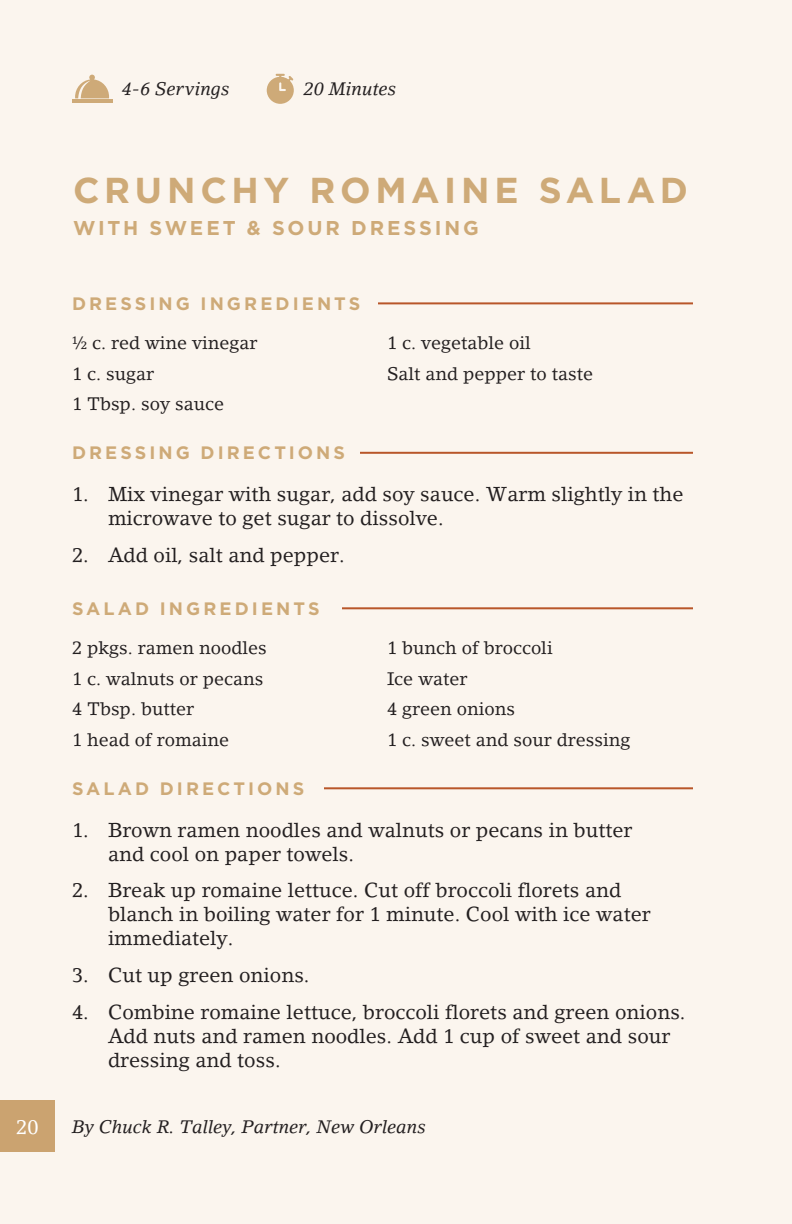
<style>
.page{position:relative;width:792px;height:1224px;background:#fbf5ee}
.page>*{position:absolute;margin:0;border:0;box-sizing:border-box;transform-origin:0 0}
.New_Recipe_Header_20{font:700 36px "Gotham";letter-spacing:.13em;color:#ceaa78}
.t1{font:20px/24px "Lino Letter";color:#231f20}
.New_Recipe_Header_20-2{font:700 20px "Gotham";letter-spacing:.145em;color:#ceaa78}
.Footer_Page_Number{font:20px "Lino Letter";color:#fff}
.Ingredients{font:18px "Lino Letter";color:#231f20}
.Ingredients_Headline{font:700 18px "Gotham";letter-spacing:.17em;color:#ceaa78}
.Left_Recipe_Credit{font:italic 18px "Lino Letter";color:#231f20}
.Directions_Headline{font:700 18px "Gotham";letter-spacing:.17em;color:#ceaa78}
.Time_and_Servings{font:italic 18px "Lino Letter";letter-spacing:.005em;color:#231f20}
</style>
<div class="page">
<svg style="left:75px;top:75px;width:34px;height:23px"></svg>
<hr style="left:72px;top:99px;width:40px;height:4px;background:#ceaa78">
<svg style="left:267px;top:74px;width:27px;height:30px"></svg>
<hr style="left:378px;top:302px;width:315px;height:2px;background:#b85629">
<hr style="left:360px;top:452px;width:333px;height:2px;background:#b85629">
<hr style="left:342px;top:607px;width:351px;height:2px;background:#b85629">
<hr style="left:324px;top:787px;width:369px;height:2px;background:#b85629">
<div style="left:0;top:1101px;width:55px;height:51px;background:#cba370"></div>
<p class="Footer_Page_Number" style="left:16px;top:1115px;width:24px">20</p>
<p class="Time_and_Servings" style="left:122px;top:78px;width:109px">4-6 Servings</p>
<p class="Time_and_Servings" style="left:304px;top:78px;width:94px">20 Minutes</p>
<p class="New_Recipe_Header_20" style="left:73px;top:166px;width:616px">CRUNCHY ROMAINE SALAD</p>
<p class="New_Recipe_Header_20-2" style="left:73px;top:214px;width:407px">WITH SWEET &amp; SOUR DRESSING</p>
<p class="Ingredients_Headline" style="left:72px;top:291px;width:290px">DRESSING INGREDIENTS</p>
<p class="Ingredients" style="left:72px;top:332px;width:187px">½ c. red wine vinegar</p>
<p class="Ingredients" style="left:72px;top:363px;width:84px">1 c. sugar</p>
<p class="Ingredients" style="left:72px;top:393px;width:154px">1 Tbsp. soy sauce</p>
<p class="Ingredients" style="left:387px;top:332px;width:145px">1 c. vegetable oil</p>
<p class="Ingredients" style="left:387px;top:363px;width:208px">Salt and pepper to taste</p>
<p class="Directions_Headline" style="left:72px;top:441px;width:274px">DRESSING DIRECTIONS</p>
<p class="t1" style="left:108px;top:482px;width:577px;text-indent:-36px">1. Mix vinegar with sugar, add soy sauce. Warm slightly in the microwave to get sugar to dissolve.</p>
<p class="t1" style="left:72px;top:543px;width:274px">2. Add oil, salt and pepper.</p>
<p class="Ingredients_Headline" style="left:72px;top:596px;width:249px">SALAD INGREDIENTS</p>
<p class="Ingredients" style="left:72px;top:637px;width:196px">2 pkgs. ramen noodles</p>
<p class="Ingredients" style="left:72px;top:667px;width:193px">1 c. walnuts or pecans</p>
<p class="Ingredients" style="left:72px;top:698px;width:124px">4 Tbsp. butter</p>
<p class="Ingredients" style="left:72px;top:729px;width:159px">1 head of romaine</p>
<p class="Ingredients" style="left:387px;top:637px;width:167px">1 bunch of broccoli</p>
<p class="Ingredients" style="left:387px;top:667px;width:82px">Ice water</p>
<p class="Ingredients" style="left:387px;top:698px;width:130px">4 green onions</p>
<p class="Ingredients" style="left:387px;top:729px;width:245px">1 c. sweet and sour dressing</p>
<p class="Directions_Headline" style="left:72px;top:776px;width:234px">SALAD DIRECTIONS</p>
<p class="t1" style="left:108px;top:817px;width:526px;text-indent:-36px">1. Brown ramen noodles and walnuts or pecans in butter and cool on paper towels.</p>
<p class="t1" style="left:108px;top:878px;width:544px;text-indent:-36px">2. Break up romaine lettuce. Cut off broccoli florets and blanch in boiling water for 1 minute. Cool with ice water immediately.</p>
<p class="t1" style="left:72px;top:963px;width:239px">3. Cut up green onions.</p>
<p class="t1" style="left:108px;top:1000px;width:579px;text-indent:-36px">4. Combine romaine lettuce, broccoli florets and green onions.<br>Add nuts and ramen noodles. Add 1 cup of sweet and sour dressing and toss.</p>
<p class="Left_Recipe_Credit" style="left:72px;top:1116px;width:356px">By Chuck R. Talley, Partner, New Orleans</p>
</div>
